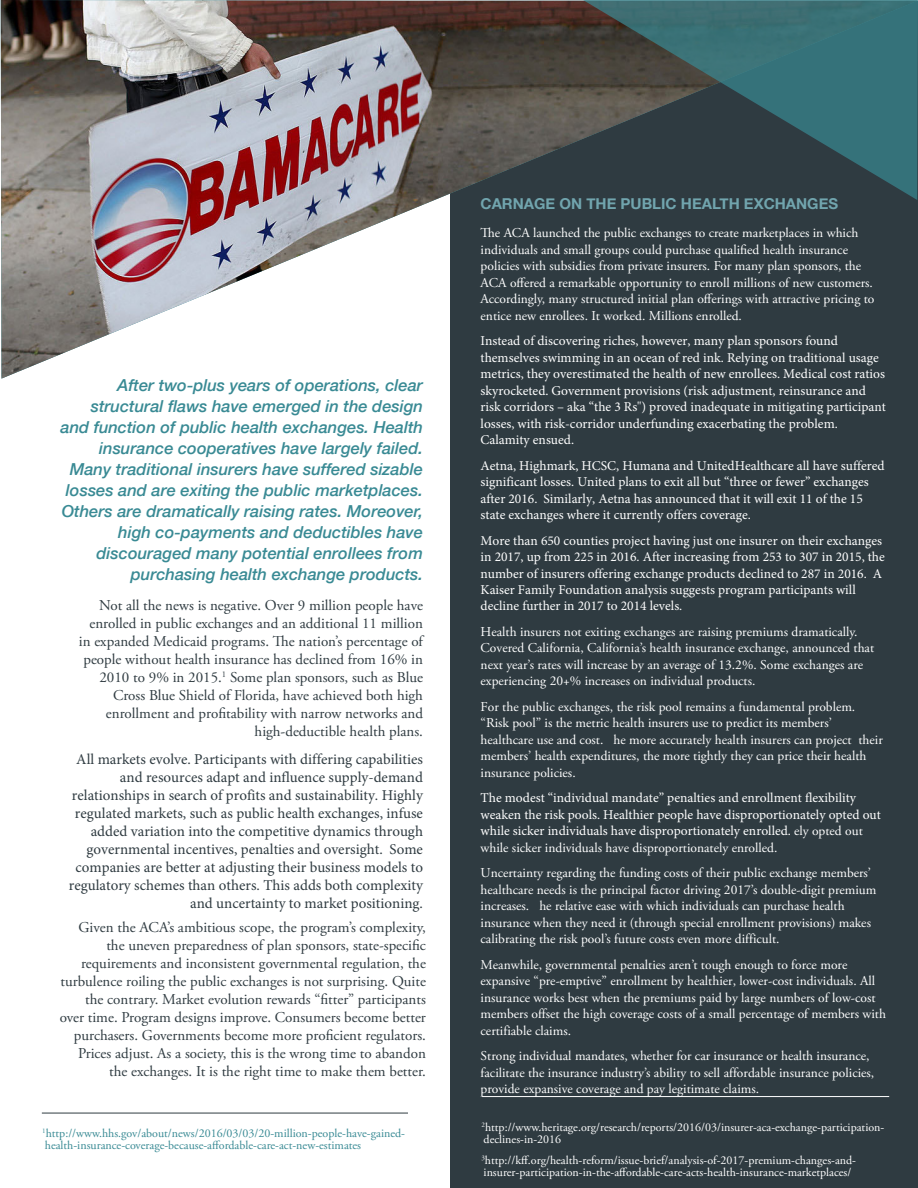
<style>
.page{position:relative;width:918px;height:1188px;background:#fff}
.page>*{position:absolute;margin:0;border:0;box-sizing:border-box;transform-origin:0 0}
.Body_Text{font:italic 500 16.5px/21px "Helvetica Neue";color:#398a94;text-align:right}
.Body_Text-2{font:15px/18px "Adobe Garamond Pro";color:#2f3b41;text-align:right}
.Body_Text-3{font:15px/18px "Minion Pro";color:#2f3b41;text-align:right}
.Body_Text-4{font:700 15px "Helvetica Neue";color:#71a5ae}
.Body_Text-5{font:13.5px/16.5px "Adobe Garamond Pro";color:#fff}
.Body_Text-6{font:13.5px/16.5px "Minion Pro";color:#fff}
.Body_Text-7{font:12px/12px "Adobe Garamond Pro";color:#fff}
.Body_Text-8{font:12px/12px "Adobe Garamond Pro";color:#398a94}
.s1{font-family:"Adobe Garamond Pro"}
</style>
<div class="page">
<div style="left:450px;top:1px;width:468px;height:1186px;background:#2f3b41"></div>
<img style="left:1px;top:0;width:582px;height:379px">
<svg style="left:583px;top:0;width:335px;height:200px"></svg>
<hr style="left:42px;top:1113px;width:366px;height:1px;background:#2f3b41">
<hr style="left:482px;top:1096px;width:407px;height:1px;background:#fff">
<p class="Body_Text" style="left:60px;top:373px;width:364px">After two-plus years of operations, clear structural flaws have emerged in the design and function of public health exchanges. Health insurance cooperatives have largely failed.<br>Many traditional insurers have suffered sizable losses and are exiting the public marketplaces.<br>Others are dramatically raising rates. Moreover, high co-payments and deductibles have discouraged many potential enrollees from purchasing health exchange products.</p>
<p class="Body_Text-2" style="left:79px;top:596px;width:346px">Not all the news is negative. Over 9 million people have enrolled in public exchanges and an additional 11 million in expanded Medicaid programs. The nation’s percentage of people without health insurance has declined from 16% in 2010 to 9% in 2015.<sup>1</sup> Some plan sponsors, such as Blue Cross Blue Shield of Florida, have achieved both high enrollment and profitability with narrow networks and high-deductible health plans.</p>
<p class="Body_Text-3" style="left:69px;top:750px;width:356px">All markets evolve. Participants with differing capabilities and resources adapt and influence supply-demand relationships in search of profits and sustainability. Highly regulated markets, such as public health exchanges, infuse added variation into the competitive dynamics through governmental incentives, penalties and oversight. Some companies are better at adjusting their business models to regulatory schemes than others. This adds both complexity and uncertainty to market positioning.</p>
<p class="Body_Text-2" style="left:60px;top:919px;width:368px">Given the ACA’s ambitious scope, the program’s complexity, the uneven preparedness of plan sponsors, state-specific requirements and inconsistent governmental regulation, the turbulence roiling the public exchanges is not surprising. Quite the contrary. Market evolution rewards “fitter” participants over time. Program designs improve. Consumers become better purchasers. Governments become more proficient regulators.<br>Prices adjust. As a society, this is the wrong time to abandon the exchanges. It is the right time to make them better.</p>
<p class="Body_Text-4" style="left:481px;top:192px;width:359px">CARNAGE ON THE PUBLIC HEALTH EXCHANGES</p>
<p class="Body_Text-5" style="left:481px;top:225px;width:395px">The ACA launched the public exchanges to create marketplaces in which individuals and small groups could purchase qualified health insurance policies with subsidies from private insurers. For many plan sponsors, the ACA offered a remarkable opportunity to enroll millions of new customers.<br>Accordingly, many structured initial plan offerings with attractive pricing to entice new enrollees. It worked. Millions enrolled.</p>
<p class="Body_Text-6" style="left:481px;top:333px;width:407px">Instead of discovering riches, however, many plan sponsors found themselves swimming in an ocean of red ink. Relying on traditional usage metrics, they overestimated the health of new enrollees. Medical cost ratios skyrocketed. Government provisions (risk adjustment, reinsurance and risk corridors – aka “the 3 Rs") proved inadequate in mitigating participant losses, with risk-corridor underfunding exacerbating the problem.<br>Calamity ensued.</p>
<p class="Body_Text-6" style="left:481px;top:457px;width:406px">Aetna, Highmark, HCSC, Humana and UnitedHealthcare all have suffered significant losses. United plans to exit all but “three or fewer” exchanges after 2016. Similarly, Aetna has announced that it will exit 11 of the 15 state exchanges where it currently offers coverage.</p>
<p class="Body_Text-6" style="left:481px;top:532px;width:406px">More than 650 counties project having just one insurer on their exchanges in 2017, up from 225 in 2016. After increasing from 253 to 307 in 2015, the number of insurers offering exchange products declined to 287 in 2016. A Kaiser Family Foundation analysis suggests program participants will decline further in 2017 to 2014 levels.</p>
<p class="Body_Text-5" style="left:481px;top:624px;width:395px">Health insurers not exiting exchanges are raising premiums dramatically.<br>Covered California, California’s health insurance exchange, announced that next year’s rates will increase by an average of 13.2%. Some exchanges are experiencing 20+% increases on individual products.</p>
<p class="Body_Text-5" style="left:481px;top:699px;width:404px">For the public exchanges, the risk pool remains a fundamental problem. “Risk pool” is the metric health insurers use to predict its members’ healthcare use and cost. he more accurately health insurers can project their members’ health expenditures, the more tightly they can price their health insurance policies.</p>
<p class="Body_Text-6" style="left:481px;top:790px;width:402px">The modest “individual mandate” penalties and enrollment flexibility weaken the risk pools. Healthier people have disproportionately opted out while sicker individuals have disproportionately enrolled. <span class="s1">ely opted out while sicker individuals have disproportionately enrolled.</span></p>
<p class="Body_Text-5" style="left:481px;top:865px;width:397px">Uncertainty regarding the funding costs of their public exchange members’ healthcare needs is the principal factor driving 2017’s double-digit premium increases. he relative ease with which individuals can purchase health insurance when they need it (through special enrollment provisions) makes calibrating the risk pool’s future costs even more difficult.</p>
<p class="Body_Text-5" style="left:481px;top:957px;width:407px">Meanwhile, governmental penalties aren’t tough enough to force more expansive “pre-emptive” enrollment by healthier, lower-cost individuals. All insurance works best when the premiums paid by large numbers of low-cost members offset the high coverage costs of a small percentage of members with certifiable claims.</p>
<p class="Body_Text-5" style="left:481px;top:1048px;width:395px">Strong individual mandates, whether for car insurance or health insurance, facilitate the insurance industry’s ability to sell affordable insurance policies, provide expansive coverage and pay legitimate claims.</p>
<p class="Body_Text-8" style="left:42px;top:1128px;width:364px"><sup>1</sup>http://www.hhs.gov/about/news/2016/03/03/20-million-people-have-gained&shy;health-insurance-coverage-because-affordable-care-act-new-estimates</p>
<p class="Body_Text-7" style="left:482px;top:1122px;width:404px"><sup>2</sup>http://www.heritage.org/research/reports/2016/03/insurer-aca-exchange-participation&shy;declines-in-2016</p>
<p class="Body_Text-7" style="left:482px;top:1155px;width:376px"><sup>3</sup>http://kff.org/health-reform/issue-brief/analysis-of-2017-premium-changes-and&shy;insurer-participation-in-the-affordable-care-acts-health-insurance-marketplaces/</p>
</div>
